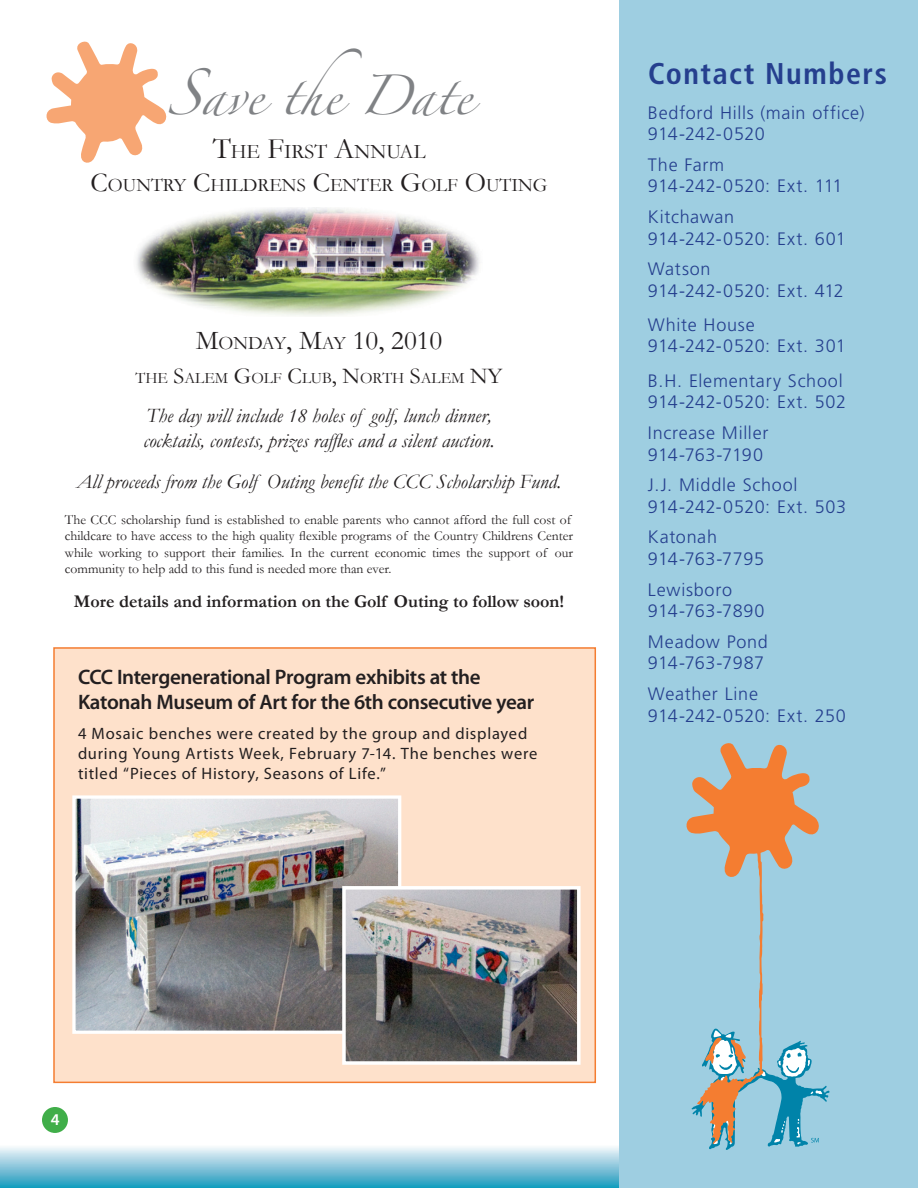
<style>
.page{position:relative;width:918px;height:1188px;background:#fff}
.page>*{position:absolute;margin:0;border:0;box-sizing:border-box;transform-origin:0 0}
.t1{font:35.7px "Zapfino";color:#808285}
.Sidebar{font:700 condensed 30px "Frutiger";letter-spacing:.05em;color:#253f8e}
.t2{font:27.3px "Garamond";color:#231f20}
.Sidebar-2{font:600 21px/25.2px "Myriad Pro";letter-spacing:-.02em;color:#231f20}
.t3{font:20.7px "Garamond";color:#231f20}
.t4{font:italic 20.4px/24.6px "Garamond";color:#231f20}
.t5{font:19.05px "Garamond";color:#231f20}
.Sidebar-3{font:300 18px/21.6px "Frutiger";letter-spacing:.035em;color:#253f8e}
.t6{font:700 18px "Garamond";color:#231f20}
.Sidebar-4{font:16.5px/19.8px "Myriad Pro";letter-spacing:.045em;color:#231f20}
.Document_Information{font:600 16.5px "Myriad Pro";color:#fff}
.t7{font:15.9px "Garamond";color:#231f20}
.t8{font:13.65px/16.4px "Garamond";color:#231f20}
.s1{font-size:41.7px}
.s2{font-size:29.55px}
.s3{font-size:27.3px}
.s4{font-size:19.05px}
.s5{font-size:22.8px}
</style>
<div class="page">
<div style="left:0;top:1144px;width:918px;height:44px;background:linear-gradient(to bottom,#fffbfd,#1e9bbe)"></div>
<div style="left:620px;top:0;width:298px;height:1188px;background:#9ecee1"></div>
<svg style="left:686px;top:743px;width:144px;height:407px"></svg>
<div style="left:42px;top:1107px;width:26px;height:26px;background:#40ae49;border-radius:50%"></div>
<svg style="left:46px;top:41px;width:121px;height:122px"></svg>
<img style="left:136px;top:207px;width:344px;height:109px">
<div style="left:53px;top:647px;width:543px;height:436px;background:#fee1cb;border:2px solid #f47d31"></div>
<img style="left:76px;top:799px;width:321px;height:231px">
<div style="left:72px;top:795px;width:329px;height:239px;border:3px solid #fff"></div>
<img style="left:347px;top:891px;width:229px;height:169px">
<div style="left:342px;top:886px;width:239px;height:179px;border:4px solid #fff"></div>
<p class="t1" style="left:166px;top:81px;width:307px"><span class="s1">S</span>ave the Date</p>
<p class="t3" style="left:213px;top:139px;width:214px"><span class="s2">T</span>HE <span class="s2">F</span>IRST <span class="s2">A</span>NNUAL</p>
<p class="t5" style="left:91px;top:174px;width:457px"><span class="s3">C</span>OUNTRY <span class="s3">C</span>HILDRENS <span class="s3">C</span>ENTER <span class="s3">G</span>OLF <span class="s3">O</span>UTING</p>
<p class="t2" style="left:196px;top:324px;width:248px">M<span class="s4">ONDAY</span>, M<span class="s4">AY</span> 10, 2010</p>
<p class="t7" style="left:136px;top:368px;width:352px">THE <span class="s5">S</span>ALEM <span class="s5">G</span>OLF <span class="s5">C</span>LUB<span class="s5">, N</span>ORTH <span class="s5">S</span>ALEM <span class="s5">NY</span></p>
<p class="t4" style="left:144px;top:403px;width:353px">The day will include 18 holes of golf, lunch dinner, cocktails, contests, prizes raffles and a silent auction.</p>
<p class="t4" style="left:77px;top:469px;width:486px">All proceeds from the Golf Outing benefit the CCC Scholarship Fund.</p>
<p class="t8" style="left:65px;top:511px;width:510px">The CCC scholarship fund is established to enable parents who cannot afford the full cost of childcare to have access to the high quality flexible programs of the Country Childrens Center while working to support their families. In the current economic times the support of our community to help add to this fund is needed more than ever.</p>
<p class="t6" style="left:74px;top:591px;width:492px">More details and information on the Golf Outing to follow soon!</p>
<p class="Sidebar-2" style="left:78px;top:663px;width:458px">CCC Intergenerational Program exhibits at the<br>Katonah Museum of Art for the 6th consecutive year</p>
<p class="Sidebar-4" style="left:78px;top:724px;width:461px">4 Mosaic benches were created by the group and displayed during Young Artists Week, February 7-14. The benches were titled “Pieces of History, Seasons of Life.”</p>
<p class="Sidebar" style="left:648px;top:56px;width:241px">Contact Numbers</p>
<p class="Sidebar-3" style="left:648px;top:101px;width:218px">Bedford Hills (main office)<br>914-242-0520</p>
<p class="Sidebar-3" style="left:648px;top:154px;width:196px">The Farm<br>914-242-0520: Ext. 111</p>
<p class="Sidebar-3" style="left:648px;top:206px;width:199px">Kitchawan<br>914-242-0520: Ext. 601</p>
<p class="Sidebar-3" style="left:648px;top:258px;width:197px">Watson<br>914-242-0520: Ext. 412</p>
<p class="Sidebar-3" style="left:648px;top:314px;width:199px">White House<br>914-242-0520: Ext. 301</p>
<p class="Sidebar-3" style="left:648px;top:370px;width:200px">B.H. Elementary School<br>914-242-0520: Ext. 502</p>
<p class="Sidebar-3" style="left:648px;top:422px;width:122px">Increase Miller<br>914-763-7190</p>
<p class="Sidebar-3" style="left:648px;top:474px;width:200px">J.J. Middle School<br>914-242-0520: Ext. 503</p>
<p class="Sidebar-3" style="left:648px;top:526px;width:118px">Katonah<br>914-763-7795</p>
<p class="Sidebar-3" style="left:648px;top:578px;width:118px">Lewisboro<br>914-763-7890</p>
<p class="Sidebar-3" style="left:648px;top:631px;width:121px">Meadow Pond<br>914-763-7987</p>
<p class="Sidebar-3" style="left:648px;top:683px;width:199px">Weather Line<br>914-242-0520: Ext. 250</p>
<p class="Document_Information" style="left:51px;top:1109px;width:10px">4</p>
</div>
